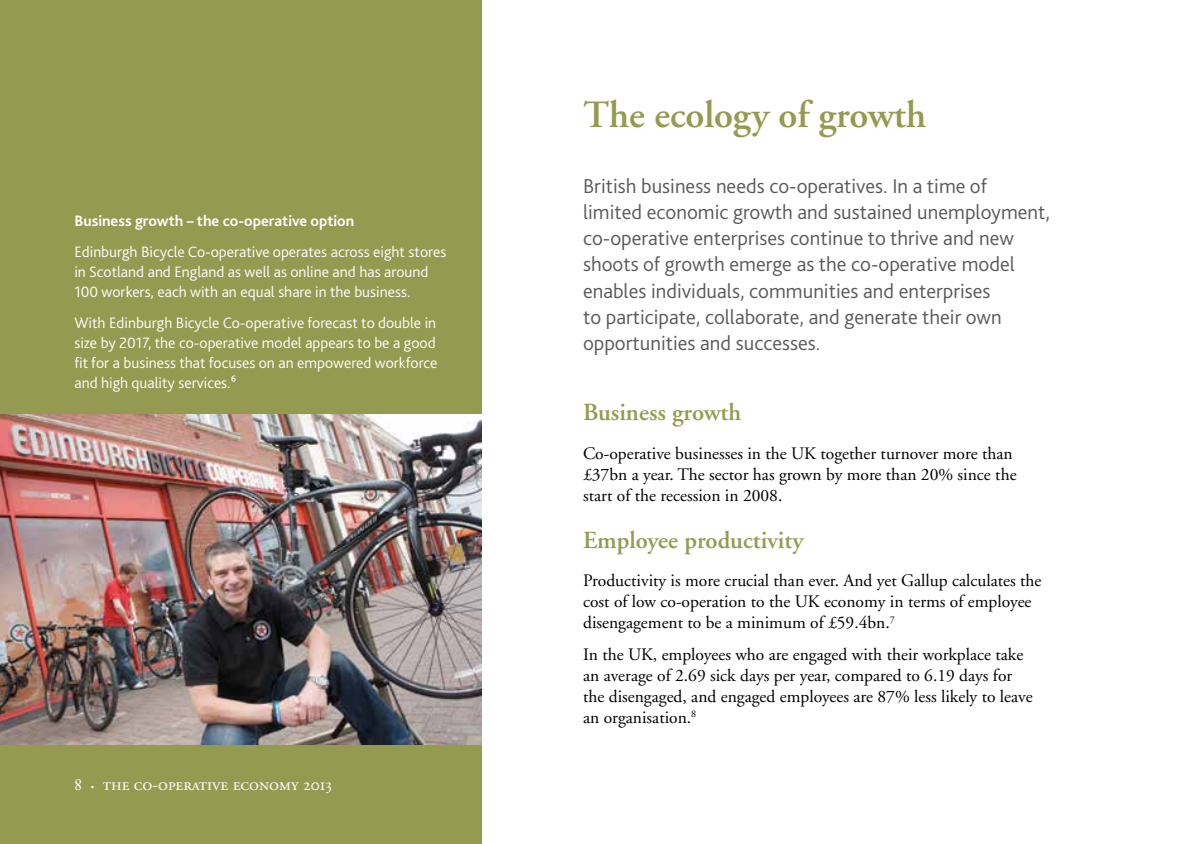
<style>
.page{position:relative;width:1191px;height:844px;background:#fff}
.page>*{position:absolute;margin:0;border:0;box-sizing:border-box;transform-origin:0 0}
.t1{font:600 38.5px "Adobe Garamond";letter-spacing:-.005em;color:#949b50}
.t2{font:600 24.5px "Adobe Garamond";color:#949b50}
.t3{font:300 21px/26.2px "Bliss 2";color:#58595b}
.t4{font:17.5px/21px "Adobe Garamond";color:#000}
.t5{font:17.5px "Adobe Garamond Regular SC";color:#fff}
.t6{font:300 15.75px/20.1px "Bliss 2";color:#fff}
.t7{font:700 15.75px "Bliss 2";color:#fff}
.s1{font-size:8.75px}
</style>
<div class="page">
<div style="left:0;top:0;width:481px;height:843px;background:#949b50"></div>
<img style="left:0;top:414px;width:481px;height:330px">
<p class="t7" style="left:74px;top:211px;width:281px">Business growth – the co-operative option</p>
<p class="t6" style="left:74px;top:241px;width:373px">Edinburgh Bicycle Co-operative operates across eight stores in Scotland and England as well as online and has around<br>100 workers, each with an equal share in the business.</p>
<p class="t6" style="left:74px;top:312px;width:364px;text-align:justify">With Edinburgh Bicycle Co-operative forecast to double in size by 2017, the co-operative model appears to be a good fit for a business that focuses on an empowered workforce and high quality services.6</p>
<p class="t5" style="left:74px;top:774px;width:259px">8 <span class="s1">•</span> the co-operative economy 2013</p>
<h1 class="t1" style="left:583px;top:94px;width:345px">The ecology of growth</h1>
<p class="t3" style="left:583px;top:172px;width:468px">British business needs co-operatives. In a time of limited economic growth and sustained unemployment, co-operative enterprises continue to thrive and new shoots of growth emerge as the co-operative model enables individuals, communities and enterprises<br>to participate, collaborate, and generate their own opportunities and successes.</p>
<h2 class="t2" style="left:583px;top:399px;width:160px">Business growth</h2>
<p class="t4" style="left:583px;top:443px;width:435px">Co-operative businesses in the UK together turnover more than £37bn a year. The sector has grown by more than 20% since the start of the recession in 2008.</p>
<h2 class="t2" style="left:583px;top:526px;width:222px">Employee productivity</h2>
<p class="t4" style="left:583px;top:570px;width:460px">Productivity is more crucial than ever. And yet Gallup calculates the cost of low co-operation to the UK economy in terms of employee disengagement to be a minimum of £59.4bn.<sup>7</sup></p>
<p class="t4" style="left:583px;top:644px;width:451px">In the UK, employees who are engaged with their workplace take an average of 2.69 sick days per year, compared to 6.19 days for the disengaged, and engaged employees are 87% less likely to leave an organisation.<sup>8</sup></p>
</div>
